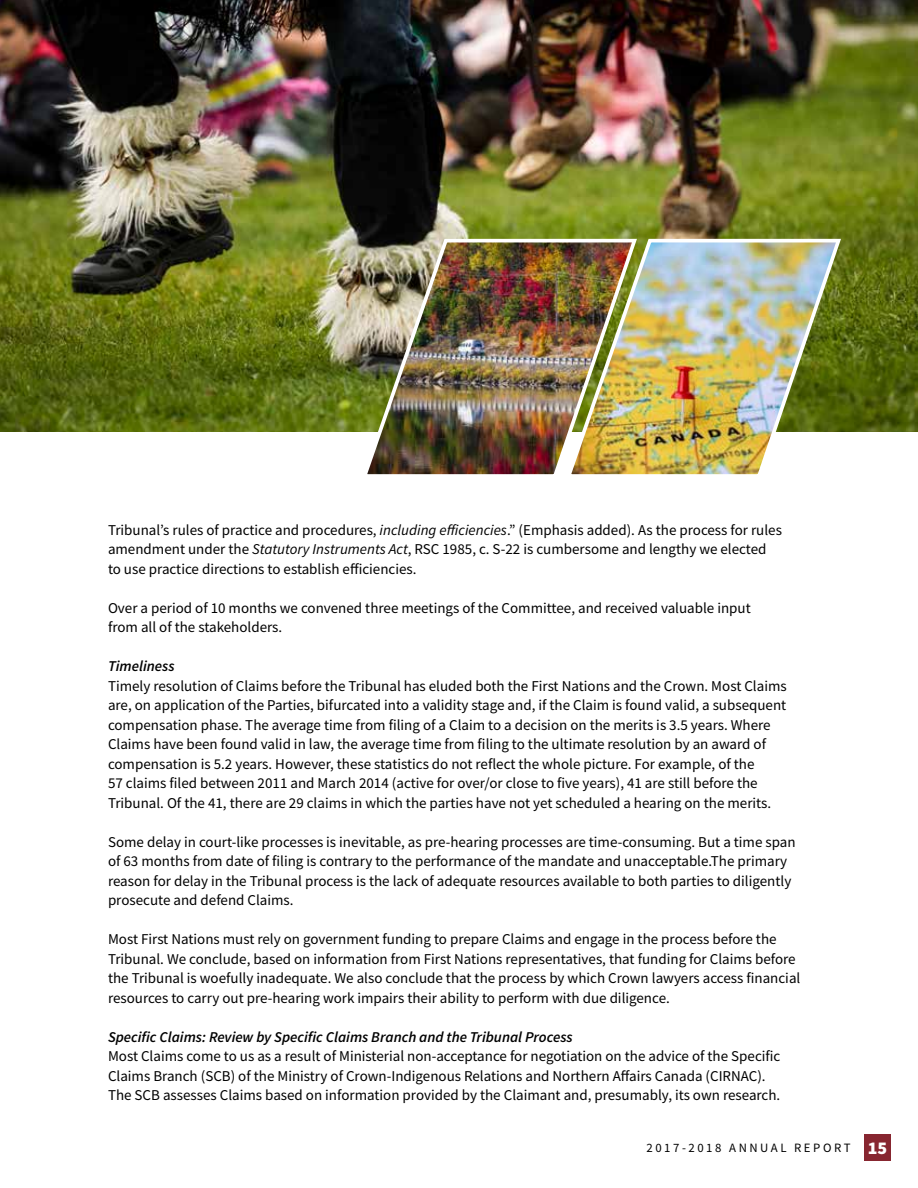
<style>
.page{position:relative;width:918px;height:1188px;background:#fff}
.page>*{position:absolute;margin:0;border:0;box-sizing:border-box;transform-origin:0 0}
.t1{font:15px/19.5px "Source Sans Pro";color:#000}
.t2{font:italic 600 15px "Source Sans Pro";color:#000}
.t3{font:12.75px "Source Sans Pro";letter-spacing:.2em;color:#000}
.s1{font-style:italic}
.s2{font-weight:900;font-size:18px;color:#fff}
</style>
<div class="page">
<div style="left:864px;top:1134px;width:27px;height:27px;background:#872630"></div>
<img style="left:0;top:0;width:918px;height:432px">
<img style="left:360px;top:236px;width:204px;height:239px">
<img style="left:564px;top:236px;width:279px;height:239px">
<p class="t1" style="left:108px;top:520px;width:676px">Tribunal’s rules of practice and procedures, <span class="s1">including efficiencies</span>.” (Emphasis added). As the process for rules amendment under the <span class="s1">Statutory Instruments Act</span>, RSC 1985, c. S-22 is cumbersome and lengthy we elected to use practice directions to establish efficiencies.</p>
<p class="t1" style="left:108px;top:598px;width:644px">Over a period of 10 months we convened three meetings of the Committee, and received valuable input from all of the stakeholders.</p>
<p class="t2" style="left:108px;top:657px;width:68px">Timeliness</p>
<p class="t1" style="left:108px;top:676px;width:680px">Timely resolution of Claims before the Tribunal has eluded both the First Nations and the Crown. Most Claims are, on application of the Parties, bifurcated into a validity stage and, if the Claim is found valid, a subsequent compensation phase. The average time from filing of a Claim to a decision on the merits is 3.5 years. Where Claims have been found valid in law, the average time from filing to the ultimate resolution by an award of compensation is 5.2 years. However, these statistics do not reflect the whole picture. For example, of the<br>57 claims filed between 2011 and March 2014 (active for over/or close to five years), 41 are still before the Tribunal. Of the 41, there are 29 claims in which the parties have not yet scheduled a hearing on the merits.</p>
<p class="t1" style="left:108px;top:832px;width:689px">Some delay in court-like processes is inevitable, as pre-hearing processes are time-consuming. But a time span of 63 months from date of filing is contrary to the performance of the mandate and unacceptable.The primary reason for delay in the Tribunal process is the lack of adequate resources available to both parties to diligently prosecute and defend Claims.</p>
<p class="t1" style="left:108px;top:930px;width:694px">Most First Nations must rely on government funding to prepare Claims and engage in the process before the Tribunal. We conclude, based on information from First Nations representatives, that funding for Claims before the Tribunal is woefully inadequate. We also conclude that the process by which Crown lawyers access financial resources to carry out pre-hearing work impairs their ability to perform with due diligence.</p>
<p class="t2" style="left:108px;top:1027px;width:466px">Specific Claims: Review by Specific Claims Branch and the Tribunal Process</p>
<p class="t1" style="left:108px;top:1047px;width:674px">Most Claims come to us as a result of Ministerial non-acceptance for negotiation on the advice of the Specific<br>Claims Branch (SCB) of the Ministry of Crown-Indigenous Relations and Northern Affairs Canada (CIRNAC).<br>The SCB assesses Claims based on information provided by the Claimant and, presumably, its own research.</p>
<p class="t3" style="left:646px;top:1140px;width:242px">2017-2018 ANNUAL REPORT <span class="s2">15</span></p>
</div>
